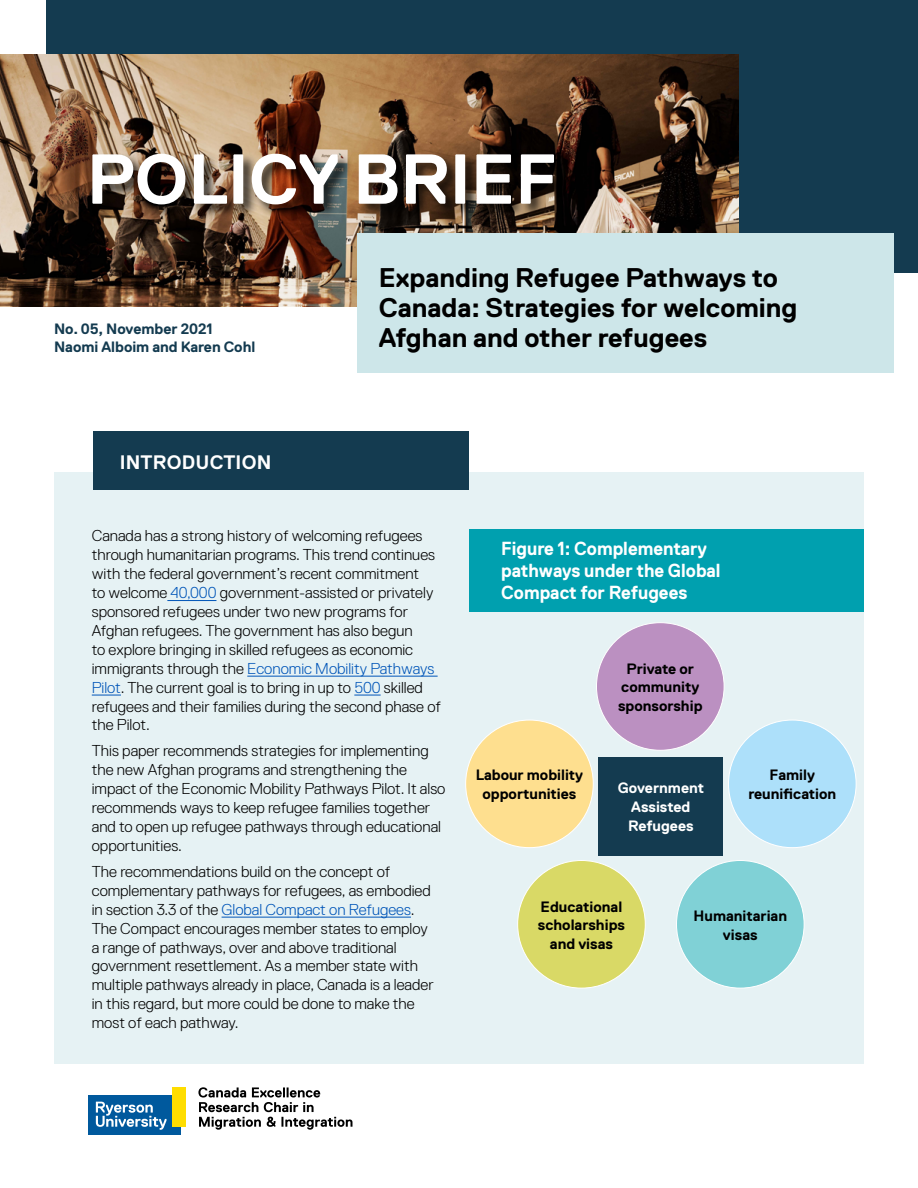
<style>
.page{position:relative;width:918px;height:1188px;background:#fff}
.page>*{position:absolute;margin:0;border:0;box-sizing:border-box;transform-origin:0 0}
.t1{font:700 70.5px "Replica Std";color:#fff}
.t2{font:700 27px/30px "Replica Std";color:#000}
.t3{font:700 19.5px "Replica Std";letter-spacing:.01em;color:#fff}
.t4{font:700 18.9px/22px "Replica Std";color:#fff;scale:.95 1}
.t5{font:300 15.75px/18.9px "Replica Std";color:#000}
.t6{font:700 15px/18.6px "Replica Std";color:#000;text-align:center}
.t7{font:700 15px/18px "Replica Std";color:#143b50}
.t8{font:700 15px/18.6px "Replica Std";color:#fff;text-align:center}
.s1{color:#0055b8}
</style>
<div class="page">
<div style="left:54px;top:473px;width:810px;height:591px;background:#e6f2f4"></div>
<div style="left:470px;top:529px;width:394px;height:82px;background:#00a0af"></div>
<div style="left:93px;top:432px;width:375px;height:58px;background:#143b50"></div>
<div style="left:46px;top:0;width:872px;height:272px;background:#143b50"></div>
<img style="left:0;top:55px;width:738px;height:252px">
<div style="left:358px;top:233px;width:536px;height:140px;background:#cde6e9"></div>
<svg style="left:198px;top:1087px;width:155px;height:43px"></svg>
<div style="left:88px;top:1095px;width:93px;height:40px;background:#00599d"></div>
<div style="left:173px;top:1087px;width:13px;height:40px;background:#fd0"></div>
<svg style="left:96px;top:1102px;width:71px;height:28px"></svg>
<hr style="left:167px;top:600px;width:49px;height:1px;background:#0055b8">
<hr style="left:247px;top:676px;width:191px;height:1px;background:#0055b8">
<svg style="left:92px;top:695px;width:29px;height:1px"></svg>
<svg style="left:354px;top:695px;width:27px;height:1px"></svg>
<hr style="left:222px;top:917px;width:189px;height:1px;background:#0055b8">
<div style="left:91px;top:152px;width:478px;height:68px;background:#000;opacity:.75"></div>
<div style="left:596px;top:623px;width:128px;height:127px;background:#bb90c1;border-radius:50%"></div>
<div style="left:729px;top:720px;width:127px;height:128px;background:#ade0fa;border-radius:50%"></div>
<div style="left:466px;top:720px;width:127px;height:128px;background:#fedf8f;border-radius:50%"></div>
<div style="left:677px;top:860px;width:127px;height:128px;background:#80d1d6;border-radius:50%"></div>
<div style="left:518px;top:860px;width:127px;height:128px;background:#d9d966;border-radius:50%"></div>
<div style="left:599px;top:757px;width:124px;height:99px;background:#143b50"></div>
<h1 class="t1" style="left:87px;top:140px;width:472px">POLICY BRIEF</h1>
<p class="t7" style="left:54px;top:320px;width:203px">No. 05, November 2021<br>Naomi Alboim and Karen Cohl</p>
<p class="t3" style="left:120px;top:451px;width:153px">INTRODUCTION</p>
<h2 class="t2" style="left:379px;top:263px;width:420px">Expanding Refugee Pathways to<br>Canada: Strategies for welcoming<br>Afghan and other refugees</h2>
<p class="t5" style="left:92px;top:527px;width:351px">Canada has a strong history of welcoming refugees through humanitarian programs. This trend continues with the federal government’s recent commitment<br>to welcome <span class="s1">40,000</span> government-assisted or privately sponsored refugees under two new programs for Afghan refugees. The government has also begun<br>to explore bringing in skilled refugees as economic immigrants through the <span class="s1">Economic Mobility Pathways Pilot</span>. The current goal is to bring in up to <span class="s1">500</span> skilled refugees and their families during the second phase of the Pilot.</p>
<p class="t5" style="left:92px;top:742px;width:355px">This paper recommends strategies for implementing the new Afghan programs and strengthening the impact of the Economic Mobility Pathways Pilot. It also recommends ways to keep refugee families together and to open up refugee pathways through educational opportunities.</p>
<p class="t5" style="left:92px;top:862px;width:343px">The recommendations build on the concept of complementary pathways for refugees, as embodied in section 3.3 of the <span class="s1">Global Compact on Refugees</span>.<br>The Compact encourages member states to employ a range of pathways, over and above traditional government resettlement. As a member state with multiple pathways already in place, Canada is a leader in this regard, but more could be done to make the most of each pathway.</p>
<p class="t4" style="left:501px;top:537px;width:233px">Figure 1: Complementary pathways under the Global<br>Compact for Refugees</p>
<p class="t6" style="left:476px;top:766px;width:109px">Labour mobility opportunities</p>
<p class="t6" style="left:618px;top:659px;width:86px">Private or community sponsorship</p>
<p class="t8" style="left:618px;top:779px;width:88px">Government<br>Assisted<br>Refugees</p>
<p class="t6" style="left:748px;top:766px;width:89px">Family reunification</p>
<p class="t6" style="left:538px;top:897px;width:89px">Educational scholarships and visas</p>
<p class="t6" style="left:694px;top:907px;width:95px">Humanitarian visas</p>
</div>
